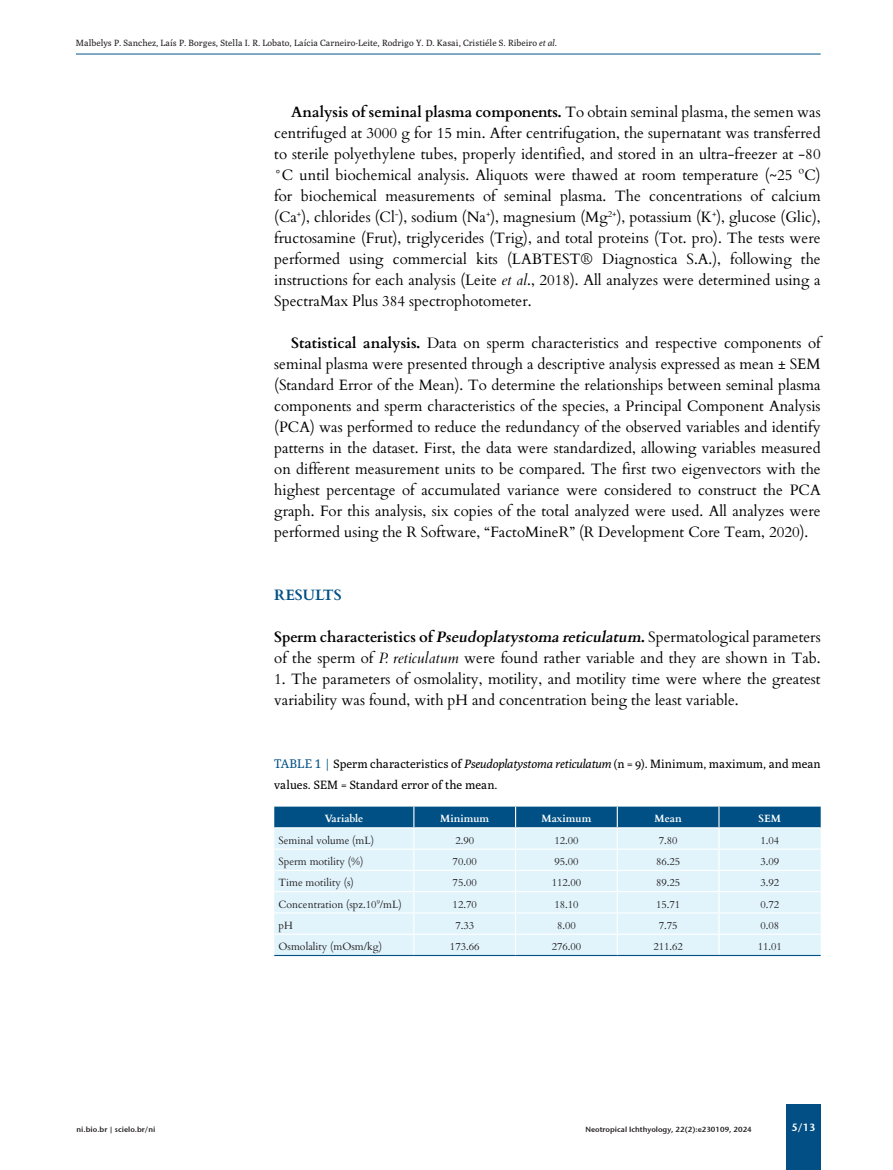
<style>
.page{position:relative;width:893px;height:1170px;background:#fff}
.page>*{position:absolute;margin:0;border:0;box-sizing:border-box;transform-origin:0 0}
.Body_Text{font:15px/21px "Cardo";color:#000;text-align:justify}
.NI_Subtittulos{font:700 15px "Cardo";color:#014f84}
.t1{font:12px/21px "Poly";color:#000}
.t2{font:10.5px "Cardo";color:#231f20}
.t3{font:700 10.5px "Cardo";color:#fff}
.t4{font:10.5px "Stone Sans Sem ITCTT Semi";color:#fff}
.t5{font:9px "Poly";color:#231f20}
.t6{font:7.5px "Stone Sans Sem ITCTT Semi";color:#231f20}
.s1{font-style:italic}
.s2{font-weight:700}
.s3{font-weight:700;font-style:italic}
.s4{font-family:"Droid Serif";color:#015085}
</style>
<div class="page">
<hr style="left:76px;top:54px;width:745px;height:1px;background:#01558c">
<div style="left:786px;top:1104px;width:35px;height:65px;background:#014f84"></div>
<svg style="left:274px;top:806px;width:547px;height:148px;background:#c3ddeb"></svg>
<hr style="left:274px;top:954px;width:140px;height:1px;background:#015085">
<hr style="left:414px;top:954px;width:102px;height:1px;background:#015085">
<hr style="left:516px;top:954px;width:101px;height:1px;background:#015085">
<hr style="left:617px;top:954px;width:102px;height:1px;background:#015085">
<hr style="left:719px;top:954px;width:102px;height:1px;background:#015085">
<p class="t5" style="left:76px;top:38px;width:482px">Malbelys P. Sanchez, Laís P. Borges, Stella I. R. Lobato, Laícia Carneiro-Leite, Rodrigo Y. D. Kasai, Cristiéle S. Ribeiro <span class="s1">et al.</span></p>
<p class="Body_Text" style="left:274px;top:101px;width:548px;text-indent:17px"><span class="s2">Analysis of seminal plasma components.</span> To obtain seminal plasma, the semen was centrifuged at 3000 g for 15 min. After centrifugation, the supernatant was transferred to sterile polyethylene tubes, properly identified, and stored in an ultra-freezer at -80 °C until biochemical analysis. Aliquots were thawed at room temperature (~25 ºC) for biochemical measurements of seminal plasma. The concentrations of calcium (Ca<sup>+</sup>), chlorides (Cl<sup>-</sup>), sodium (Na<sup>+</sup>), magnesium (Mg<sup>2+</sup>), potassium (K<sup>+</sup>), glucose (Glic), fructosamine (Frut), triglycerides (Trig), and total proteins (Tot. pro). The tests were performed using commercial kits (LABTEST® Diagnostica S.A.), following the instructions for each analysis (Leite <span class="s1">et al</span>., 2018). All analyzes were determined using a SpectraMax Plus 384 spectrophotometer.</p>
<p class="Body_Text" style="left:274px;top:332px;width:548px;text-indent:17px"><span class="s2">Statistical analysis.</span> Data on sperm characteristics and respective components of seminal plasma were presented through a descriptive analysis expressed as mean ± SEM (Standard Error of the Mean). To determine the relationships between seminal plasma components and sperm characteristics of the species, a Principal Component Analysis (PCA) was performed to reduce the redundancy of the observed variables and identify patterns in the dataset. First, the data were standardized, allowing variables measured on different measurement units to be compared. The first two eigenvectors with the highest percentage of accumulated variance were considered to construct the PCA graph. For this analysis, six copies of the total analyzed were used. All analyzes were performed using the R Software, “FactoMineR” (R Development Core Team, 2020).</p>
<p class="NI_Subtittulos" style="left:274px;top:583px;width:69px">RESULTS</p>
<p class="Body_Text" style="left:274px;top:626px;width:548px"><span class="s2">Sperm characteristics of</span> <span class="s3">Pseudoplatystoma reticulatum</span><span class="s2">.</span> Spermatological parameters of the sperm of <span class="s1">P. reticulatum</span> were found rather variable and they are shown in Tab.</p>
<p class="Body_Text" style="left:274px;top:668px;width:548px">1. The parameters of osmolality, motility, and motility time were where the greatest variability was found, with pH and concentration being the least variable.</p>
<p class="t1" style="left:274px;top:753px;width:548px"><span class="s4">TABLE 1 |</span> Sperm characteristics of <span class="s1">Pseudoplatystoma reticulatum</span> (n = 9). Minimum, maximum, and mean values. SEM = Standard error of the mean.</p>
<p class="t3" style="left:325px;top:810px;width:40px">Variable</p>
<p class="t3" style="left:440px;top:810px;width:51px">Minimum</p>
<p class="t3" style="left:541px;top:810px;width:51px">Maximum</p>
<p class="t3" style="left:654px;top:810px;width:29px">Mean</p>
<p class="t3" style="left:759px;top:810px;width:24px">SEM</p>
<p class="t2" style="left:279px;top:831px;width:97px">Seminal volume (mL)</p>
<p class="t2" style="left:455px;top:831px;width:20px">2.90</p>
<p class="t2" style="left:554px;top:831px;width:26px">12.00</p>
<p class="t2" style="left:659px;top:831px;width:20px">7.80</p>
<p class="t2" style="left:760px;top:831px;width:20px">1.04</p>
<p class="t2" style="left:279px;top:852px;width:86px">Sperm motility (%)</p>
<p class="t2" style="left:453px;top:852px;width:26px">70.00</p>
<p class="t2" style="left:554px;top:852px;width:26px">95.00</p>
<p class="t2" style="left:656px;top:852px;width:26px">86.25</p>
<p class="t2" style="left:760px;top:852px;width:20px">3.09</p>
<p class="t2" style="left:279px;top:874px;width:77px">Time motility (s)</p>
<p class="t2" style="left:453px;top:874px;width:26px">75.00</p>
<p class="t2" style="left:552px;top:874px;width:31px">112.00</p>
<p class="t2" style="left:656px;top:874px;width:26px">89.25</p>
<p class="t2" style="left:760px;top:874px;width:20px">3.92</p>
<p class="t2" style="left:279px;top:895px;width:125px">Concentration (spz.10<sup>9</sup>/mL)</p>
<p class="t2" style="left:453px;top:895px;width:26px">12.70</p>
<p class="t2" style="left:554px;top:895px;width:26px">18.10</p>
<p class="t2" style="left:656px;top:895px;width:26px">15.71</p>
<p class="t2" style="left:760px;top:895px;width:20px">0.72</p>
<p class="t2" style="left:279px;top:916px;width:16px">pH</p>
<p class="t2" style="left:455px;top:916px;width:20px">7.33</p>
<p class="t2" style="left:557px;top:916px;width:20px">8.00</p>
<p class="t2" style="left:659px;top:916px;width:20px">7.75</p>
<p class="t2" style="left:760px;top:916px;width:20px">0.08</p>
<p class="t2" style="left:279px;top:938px;width:105px">Osmolality (mOsm/kg)</p>
<p class="t2" style="left:450px;top:938px;width:31px">173.66</p>
<p class="t2" style="left:552px;top:938px;width:31px">276.00</p>
<p class="t2" style="left:653px;top:938px;width:31px">211.62</p>
<p class="t2" style="left:758px;top:938px;width:26px">11.01</p>
<p class="t6" style="left:77px;top:1122px;width:80px">ni.bio.br | scielo.br/ni</p>
<p class="t6" style="left:585px;top:1122px;width:168px">Neotropical Ichthyology, 22(2):e230109, 2024</p>
<p class="t4" style="left:791px;top:1118px;width:25px">5/13</p>
</div>
